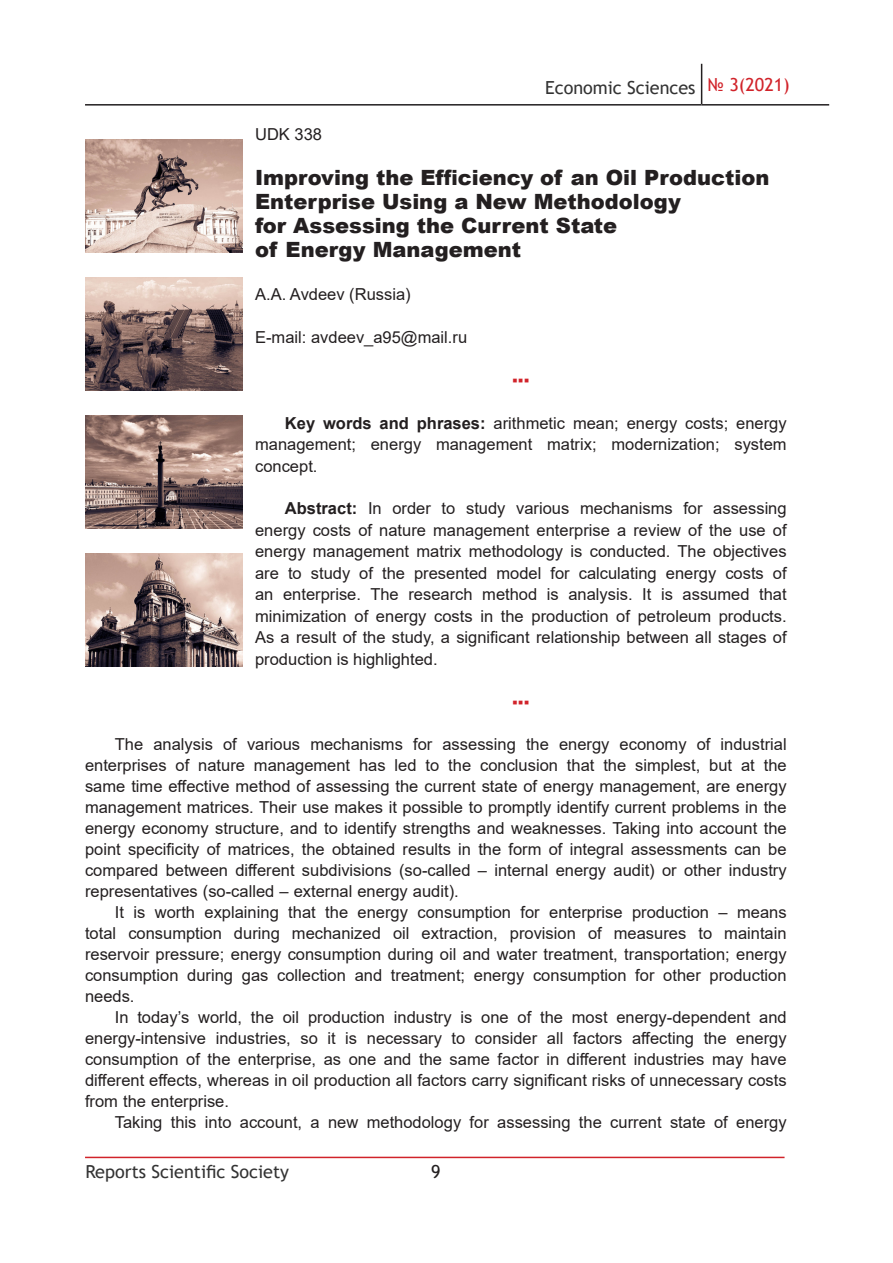
<style>
.page{position:relative;width:893px;height:1263px;background:#fff}
.page>*{position:absolute;margin:0;border:0;box-sizing:border-box;transform-origin:0 0}
.t1{font:900 21px/24px "Arial";color:#231f20}
.t2{font:18px "Trebuchet MS";color:#333}
.t3{font:18px "Trebuchet MS";color:#231f20}
.t4{font:16.5px/21px "Arial";color:#231f20;text-align:justify}
.t5{font:italic 16.5px "Arial";color:#d1232a}
.s1{font-weight:700}
</style>
<div class="page">
<hr style="left:701px;top:64px;width:1px;height:40px;background:#231f20">
<hr style="left:85px;top:104px;width:617px;height:2px;background:#231f20">
<hr style="left:702px;top:104px;width:127px;height:2px;background:#231f20">
<hr style="left:85px;top:1157px;width:699px;height:1px;background:#d1232a">
<img style="left:85px;top:140px;width:157px;height:112px">
<img style="left:85px;top:278px;width:157px;height:112px">
<img style="left:85px;top:416px;width:157px;height:112px">
<img style="left:85px;top:554px;width:157px;height:112px">
<p class="t2" style="left:545px;top:76px;width:246px">Economic Sciences <sup>№</sup> <sup>3(2021)</sup></p>
<p class="t4" style="left:255px;top:123px;width:68px">UDK 338</p>
<p class="t1" style="left:255px;top:165px;width:516px">Improving the Efficiency of an Oil Production Enterprise Using a New Methodology<br>for Assessing the Current State<br>of Energy Management</p>
<p class="t4" style="left:255px;top:284px;width:157px">A.A. Avdeev (Russia)</p>
<p class="t4" style="left:255px;top:326px;width:214px">E-mail: avdeev_a95@mail.ru</p>
<p class="t5" style="left:512px;top:369px;width:19px">▪▪▪</p>
<p class="t4" style="left:255px;top:412px;width:533px;line-height:21.5px;text-indent:30px"><span class="s1">Key words and phrases:</span> arithmetic mean; energy costs; energy management; energy management matrix; modernization; system concept.</p>
<p class="t4" style="left:255px;top:498px;width:533px;line-height:21.5px;text-indent:30px"><span class="s1">Abstract:</span> In order to study various mechanisms for assessing energy costs of nature management enterprise a review of the use of energy management matrix methodology is conducted. The objectives are to study of the presented model for calculating energy costs of an enterprise. The research method is analysis. It is assumed that minimization of energy costs in the production of petroleum products.<br>As a result of the study, a significant relationship between all stages of production is highlighted.</p>
<p class="t5" style="left:512px;top:691px;width:19px">▪▪▪</p>
<p class="t4" style="left:85px;top:733px;width:703px;text-indent:30px">The analysis of various mechanisms for assessing the energy economy of industrial enterprises of nature management has led to the conclusion that the simplest, but at the same time effective method of assessing the current state of energy management, are energy management matrices. Their use makes it possible to promptly identify current problems in the energy economy structure, and to identify strengths and weaknesses. Taking into account the point specificity of matrices, the obtained results in the form of integral assessments can be compared between different subdivisions (so-called – internal energy audit) or other industry representatives (so-called – external energy audit).</p>
<p class="t4" style="left:85px;top:901px;width:703px;text-indent:30px">It is worth explaining that the energy consumption for enterprise production – means total consumption during mechanized oil extraction, provision of measures to maintain reservoir pressure; energy consumption during oil and water treatment, transportation; energy consumption during gas collection and treatment; energy consumption for other production needs.</p>
<p class="t4" style="left:85px;top:1006px;width:703px;text-indent:30px">In today’s world, the oil production industry is one of the most energy-dependent and energy-intensive industries, so it is necessary to consider all factors affecting the energy consumption of the enterprise, as one and the same factor in different industries may have different effects, whereas in oil production all factors carry significant risks of unnecessary costs from the enterprise.</p>
<p class="t4" style="left:115px;top:1111px;width:673px">Taking this into account, a new methodology for assessing the current state of energy</p>
<p class="t2" style="left:85px;top:1160px;width:205px">Reports Scientific Society</p>
<p class="t3" style="left:431px;top:1160px;width:11px">9</p>
</div>
